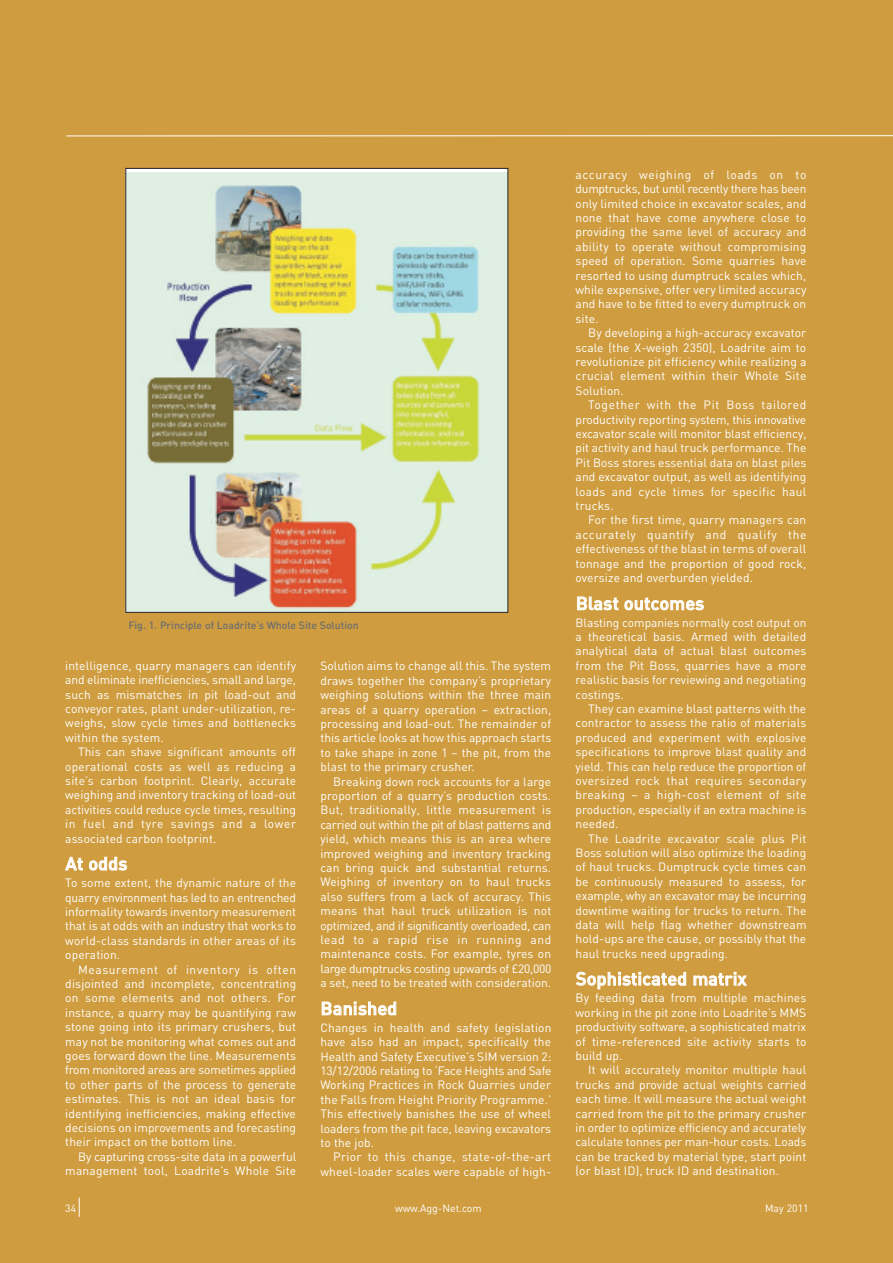
<style>
.page{position:relative;width:893px;height:1263px;background:#cf9d40}
.page>*{position:absolute;margin:0;border:0;box-sizing:border-box;transform-origin:0 0}
.t1{font:500 18px "DIN";letter-spacing:.01em;color:#fff}
.t2{font:12px/14.4px "DIN";letter-spacing:.01em;color:#fff;text-align:justify}
.t3{font:500 10.5px "DIN";color:#6c6d70}
.t4{font:10.5px "DIN";color:#fff}
</style>
<div class="page">
<svg style="left:66px;top:135px;width:827px;height:2px;background:#e6cd9f"></svg>
<svg style="left:79px;top:1197px;width:1px;height:20px"></svg>
<img style="left:127px;top:173px;width:379px;height:438px">
<p class="t3" style="left:128px;top:619px;width:232px">Fig. 1. Principle of Loadrite’s Whole Site Solution</p>
<p class="t2" style="left:65px;top:658px;width:232px">intelligence, quarry managers can identify and eliminate inefficiencies, small and large, such as mismatches in pit load-out and conveyor rates, plant under-utilization, re&shy;weighs, slow cycle times and bottlenecks within the system.</p>
<p class="t2" style="left:65px;top:745px;width:232px;text-indent:13px">This can shave significant amounts off operational costs as well as reducing a site’s carbon footprint. Clearly, accurate weighing and inventory tracking of load-out activities could reduce cycle times, resulting in fuel and tyre savings and a lower associated carbon footprint.</p>
<h1 class="t1" style="left:66px;top:853px;width:63px">At odds</h1>
<p class="t2" style="left:65px;top:876px;width:232px">To some extent, the dynamic nature of the quarry environment has led to an entrenched informality towards inventory measurement that is at odds with an industry that works to world-class standards in other areas of its operation.</p>
<p class="t2" style="left:65px;top:962px;width:232px;text-indent:13px">Measurement of inventory is often disjointed and incomplete, concentrating on some elements and not others. For instance, a quarry may be quantifying raw stone going into its primary crushers, but may not be monitoring what comes out and goes forward down the line. Measurements from monitored areas are sometimes applied to other parts of the process to generate estimates. This is not an ideal basis for identifying inefficiencies, making effective decisions on improvements and forecasting their impact on the bottom line.</p>
<p class="t2" style="left:65px;top:1149px;width:233px;text-align:right">By capturing cross-site data in a powerful management tool, Loadrite’s Whole Site</p>
<p class="t2" style="left:320px;top:659px;width:232px">Solution aims to change all this. The system draws together the company’s proprietary weighing solutions within the three main areas of a quarry operation – extraction, processing and load-out. The remainder of this article looks at how this approach starts to take shape in zone 1 – the pit, from the blast to the primary crusher.</p>
<p class="t2" style="left:320px;top:774px;width:233px;text-indent:13px">Breaking down rock accounts for a large proportion of a quarry’s production costs.<br>But, traditionally, little measurement is carried out within the pit of blast patterns and yield, which means this is an area where improved weighing and inventory tracking can bring quick and substantial returns.<br>Weighing of inventory on to haul trucks also suffers from a lack of accuracy. This means that haul truck utilization is not optimized, and if significantly overloaded, can lead to a rapid rise in running and maintenance costs. For example, tyres on large dumptrucks costing upwards of £20,000 a set, need to be treated with consideration.</p>
<h1 class="t1" style="left:321px;top:998px;width:78px">Banished</h1>
<p class="t2" style="left:320px;top:1020px;width:233px">Changes in health and safety legislation have also had an impact, specifically the Health and Safety Executive’s SIM version 2:<br>13/12/2006 relating to ‘Face Heights and Safe Working Practices in Rock Quarries under the Falls from Height Priority Programme.’ This effectively banishes the use of wheel loaders from the pit face, leaving excavators to the job.</p>
<p class="t2" style="left:320px;top:1150px;width:232px;text-align:right">Prior to this change, state-of-the-art wheel-loader scales were capable of high-</p>
<p class="t2" style="left:576px;top:167px;width:232px">accuracy weighing of loads on to dumptrucks, but until recently there has been only limited choice in excavator scales, and none that have come anywhere close to providing the same level of accuracy and ability to operate without compromising speed of operation. Some quarries have resorted to using dumptruck scales which, while expensive, offer very limited accuracy and have to be fitted to every dumptruck on site.</p>
<p class="t2" style="left:576px;top:326px;width:232px;text-indent:13px">By developing a high-accuracy excavator scale (the X-weigh 2350), Loadrite aim to revolutionize pit efficiency while realizing a crucial element within their Whole Site Solution.</p>
<p class="t2" style="left:576px;top:398px;width:232px;text-indent:13px">Together with the Pit Boss tailored productivity reporting system, this innovative excavator scale will monitor blast efficiency, pit activity and haul truck performance. The Pit Boss stores essential data on blast piles and excavator output, as well as identifying loads and cycle times for specific haul trucks.</p>
<p class="t2" style="left:576px;top:513px;width:232px;text-indent:13px">For the first time, quarry managers can accurately quantify and qualify the effectiveness of the blast in terms of overall tonnage and the proportion of good rock, oversize and overburden yielded.</p>
<h1 class="t1" style="left:576px;top:593px;width:130px">Blast outcomes</h1>
<p class="t2" style="left:576px;top:615px;width:233px">Blasting companies normally cost output on a theoretical basis. Armed with detailed analytical data of actual blast outcomes from the Pit Boss, quarries have a more realistic basis for reviewing and negotiating costings.</p>
<p class="t2" style="left:576px;top:702px;width:232px;text-indent:13px">They can examine blast patterns with the contractor to assess the ratio of materials produced and experiment with explosive specifications to improve blast quality and yield. This can help reduce the proportion of oversized rock that requires secondary breaking – a high-cost element of site production, especially if an extra machine is needed.</p>
<p class="t2" style="left:576px;top:831px;width:232px;text-indent:13px">The Loadrite excavator scale plus Pit Boss solution will also optimize the loading of haul trucks. Dumptruck cycle times can be continuously measured to assess, for example, why an excavator may be incurring downtime waiting for trucks to return. The data will help flag whether downstream hold-ups are the cause, or possibly that the haul trucks need upgrading.</p>
<h1 class="t1" style="left:576px;top:968px;width:172px">Sophisticated matrix</h1>
<p class="t2" style="left:576px;top:991px;width:232px">By feeding data from multiple machines working in the pit zone into Loadrite’s MMS productivity software, a sophisticated matrix of time-referenced site activity starts to build up.</p>
<p class="t2" style="left:576px;top:1063px;width:232px;text-indent:13px">It will accurately monitor multiple haul trucks and provide actual weights carried each time. It will measure the actual weight carried from the pit to the primary crusher in order to optimize efficiency and accurately calculate tonnes per man-hour costs. Loads can be tracked by material type, start point (or blast ID), truck ID and destination.</p>
<p class="t4" style="left:65px;top:1202px;width:12px">34</p>
<p class="t4" style="left:395px;top:1202px;width:88px">www.Agg-Net.com</p>
<p class="t4" style="left:765px;top:1202px;width:45px">May 2011</p>
</div>
